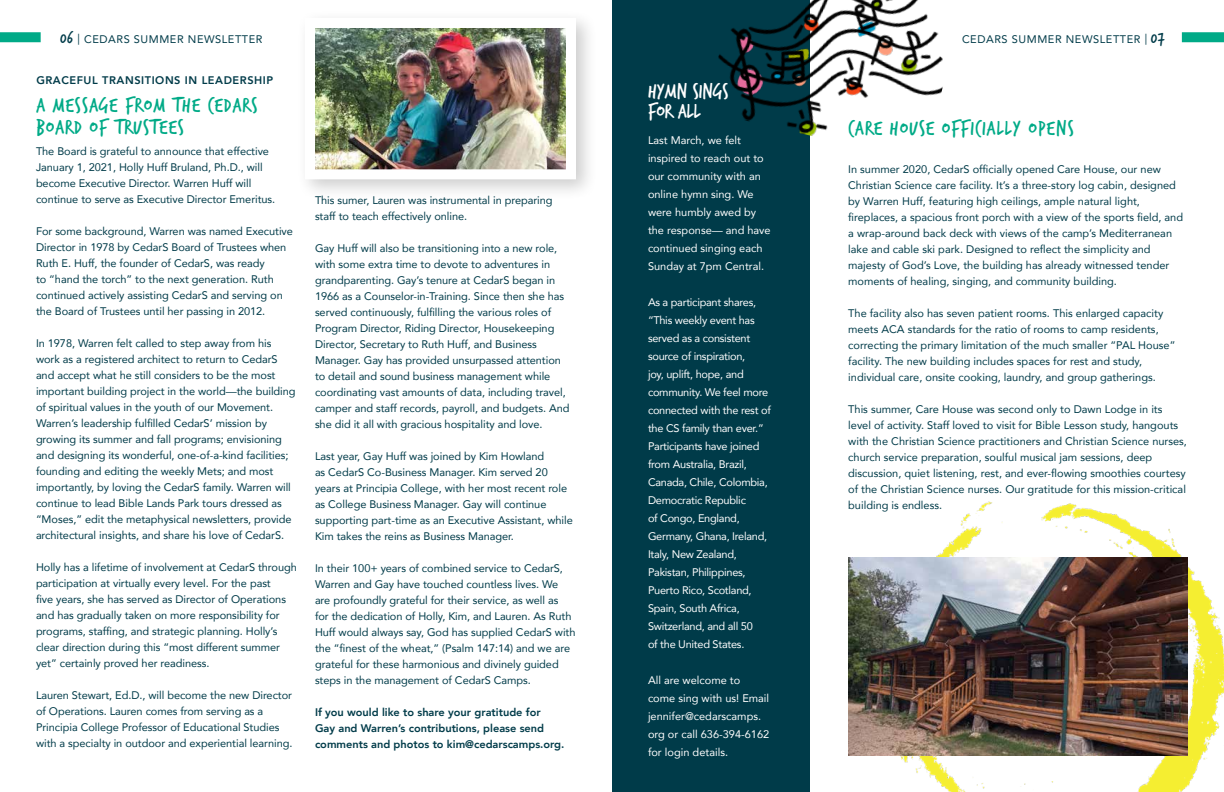
<style>
.page{position:relative;width:1224px;height:792px;background:#fff}
.page>*{position:absolute;margin:0;border:0;box-sizing:border-box;transform-origin:0 0}
.t1{font:22px/22px "Trash Hand";letter-spacing:.05em;color:#00aa87}
.t2{font:22px/20px "Trash Hand";color:#fff}
.t3{font:11px/16px "Avenir";letter-spacing:-.005em;color:#003b49}
.t4{font:11px/18px "Avenir";letter-spacing:-.025em;color:#fff}
.t5{font:11px/18px "Avenir";color:#fff}
.t6{font:800 11px/16px "Avenir";color:#003b49}
.t7{font:11px "Avenir";letter-spacing:.05em;color:#003b49}
.t8{font:800 11px "Avenir";letter-spacing:.05em;color:#003b49}
.s1{font-family:"Trash Hand";font-size:18px}
</style>
<div class="page">
<img style="left:900px;top:501px;width:324px;height:291px">
<img style="left:848px;top:557px;width:340px;height:199px">
<div style="left:0;top:32px;width:41px;height:10px;background:#00aa87"></div>
<div style="left:612px;top:0;width:198px;height:792px;background:#003b49"></div>
<div style="left:1182px;top:32px;width:42px;height:10px;background:#00aa87"></div>
<img style="left:718px;top:0;width:225px;height:136px">
<div style="left:296px;top:9px;width:302px;height:192px;background:#000;opacity:.2"></div>
<img style="left:316px;top:29px;width:249px;height:139px">
<div style="left:305px;top:18px;width:271px;height:161px;border:10px solid #fff"></div>
<p class="t7" style="left:60px;top:30px;width:204px"><span class="s1">06</span> | CEDARS SUMMER NEWSLETTER</p>
<p class="t7" style="left:962px;top:30px;width:204px">CEDARS SUMMER NEWSLETTER | <span class="s1">07</span></p>
<h1 class="t2" style="left:648px;top:82px;width:82px">HYMN SINGS<br>FOR ALL</h1>
<p class="t5" style="left:648px;top:131px;width:124px">Last March, we felt inspired to reach out to our community with an online hymn sing. We were humbly awed by the response— and have continued singing each<br>Sunday at 7pm Central.</p>
<p class="t4" style="left:648px;top:293px;width:124px">As a participant shares, “This weekly event has served as a consistent source of inspiration,<br>joy, uplift, hope, and community. We feel more connected with the rest of the CS family than ever.”<br>Participants have joined from Australia, Brazil,<br>Canada, Chile, Colombia,<br>Democratic Republic<br>of Congo, England,<br>Germany, Ghana, Ireland,<br>Italy, New Zealand,<br>Pakistan, Philippines,<br>Puerto Rico, Scotland,<br>Spain, South Africa,<br>Switzerland, and all 50<br>of the United States.</p>
<p class="t5" style="left:648px;top:671px;width:123px">All are welcome to come sing with us! Email jennifer@cedarscamps. org or call 636-394-6162 for login details.</p>
<p class="t8" style="left:36px;top:72px;width:238px">GRACEFUL TRANSITIONS IN LEADERSHIP</p>
<h1 class="t1" style="left:36px;top:94px;width:223px">A MESSAGE FROM THE CEDARS<br>BOARD OF TRUSTEES</h1>
<h1 class="t1" style="left:848px;top:118px;width:227px">CARE HOUSE OFFICIALLY OPENS</h1>
<p class="t3" style="left:36px;top:143px;width:241px">The Board is grateful to announce that effective January 1, 2021, Holly Huff Bruland, Ph.D., will become Executive Director. Warren Huff will continue to serve as Executive Director Emeritus.</p>
<p class="t3" style="left:36px;top:223px;width:258px">For some background, Warren was named Executive Director in 1978 by CedarS Board of Trustees when Ruth E. Huff, the founder of CedarS, was ready<br>to “hand the torch” to the next generation. Ruth continued actively assisting CedarS and serving on the Board of Trustees until her passing in 2012.</p>
<p class="t3" style="left:36px;top:335px;width:261px">In 1978, Warren felt called to step away from his work as a registered architect to return to CedarS and accept what he still considers to be the most important building project in the world—the building of spiritual values in the youth of our Movement.<br>Warren’s leadership fulfilled CedarS’ mission by growing its summer and fall programs; envisioning and designing its wonderful, one-of-a-kind facilities; founding and editing the weekly Mets; and most importantly, by loving the CedarS family. Warren will continue to lead Bible Lands Park tours dressed as “Moses,” edit the metaphysical newsletters, provide architectural insights, and share his love of CedarS.</p>
<p class="t3" style="left:36px;top:559px;width:262px">Holly has a lifetime of involvement at CedarS through participation at virtually every level. For the past<br>five years, she has served as Director of Operations and has gradually taken on more responsibility for programs, staffing, and strategic planning. Holly’s clear direction during this “most different summer yet” certainly proved her readiness.</p>
<p class="t3" style="left:36px;top:687px;width:258px">Lauren Stewart, Ed.D., will become the new Director of Operations. Lauren comes from serving as a Principia College Professor of Educational Studies with a specialty in outdoor and experiential learning.</p>
<p class="t3" style="left:848px;top:161px;width:336px">In summer 2020, CedarS officially opened Care House, our new Christian Science care facility. It’s a three-story log cabin, designed by Warren Huff, featuring high ceilings, ample natural light, fireplaces, a spacious front porch with a view of the sports field, and a wrap-around back deck with views of the camp’s Mediterranean lake and cable ski park. Designed to reflect the simplicity and majesty of God’s Love, the building has already witnessed tender moments of healing, singing, and community building.</p>
<p class="t3" style="left:848px;top:305px;width:329px">The facility also has seven patient rooms. This enlarged capacity meets ACA standards for the ratio of rooms to camp residents, correcting the primary limitation of the much smaller “PAL House” facility. The new building includes spaces for rest and study, individual care, onsite cooking, laundry, and group gatherings.</p>
<p class="t3" style="left:848px;top:401px;width:340px">This summer, Care House was second only to Dawn Lodge in its level of activity. Staff loved to visit for Bible Lesson study, hangouts with the Christian Science practitioners and Christian Science nurses, church service preparation, soulful musical jam sessions, deep discussion, quiet listening, rest, and ever-flowing smoothies courtesy of the Christian Science nurses. Our gratitude for this mission-critical building is endless.</p>
<p class="t3" style="left:315px;top:192px;width:239px">This sumer, Lauren was instrumental in preparing staff to teach effectively online.</p>
<p class="t3" style="left:315px;top:240px;width:256px">Gay Huff will also be transitioning into a new role, with some extra time to devote to adventures in grandparenting. Gay’s tenure at CedarS began in 1966 as a Counselor-in-Training. Since then she has served continuously, fulfilling the various roles of Program Director, Riding Director, Housekeeping Director, Secretary to Ruth Huff, and Business Manager. Gay has provided unsurpassed attention to detail and sound business management while coordinating vast amounts of data, including travel, camper and staff records, payroll, and budgets. And she did it all with gracious hospitality and love.</p>
<p class="t3" style="left:315px;top:448px;width:259px">Last year, Gay Huff was joined by Kim Howland<br>as CedarS Co-Business Manager. Kim served 20 years at Principia College, with her most recent role as College Business Manager. Gay will continue supporting part-time as an Executive Assistant, while Kim takes the reins as Business Manager.</p>
<p class="t3" style="left:315px;top:560px;width:262px">In their 100+ years of combined service to CedarS, Warren and Gay have touched countless lives. We are profoundly grateful for their service, as well as<br>for the dedication of Holly, Kim, and Lauren. As Ruth Huff would always say, God has supplied CedarS with the “finest of the wheat,” (Psalm 147:14) and we are grateful for these harmonious and divinely guided steps in the management of CedarS Camps.</p>
<p class="t6" style="left:315px;top:704px;width:251px">If you would like to share your gratitude for<br>Gay and Warren’s contributions, please send comments and photos to kim@cedarscamps.org.</p>
</div>
